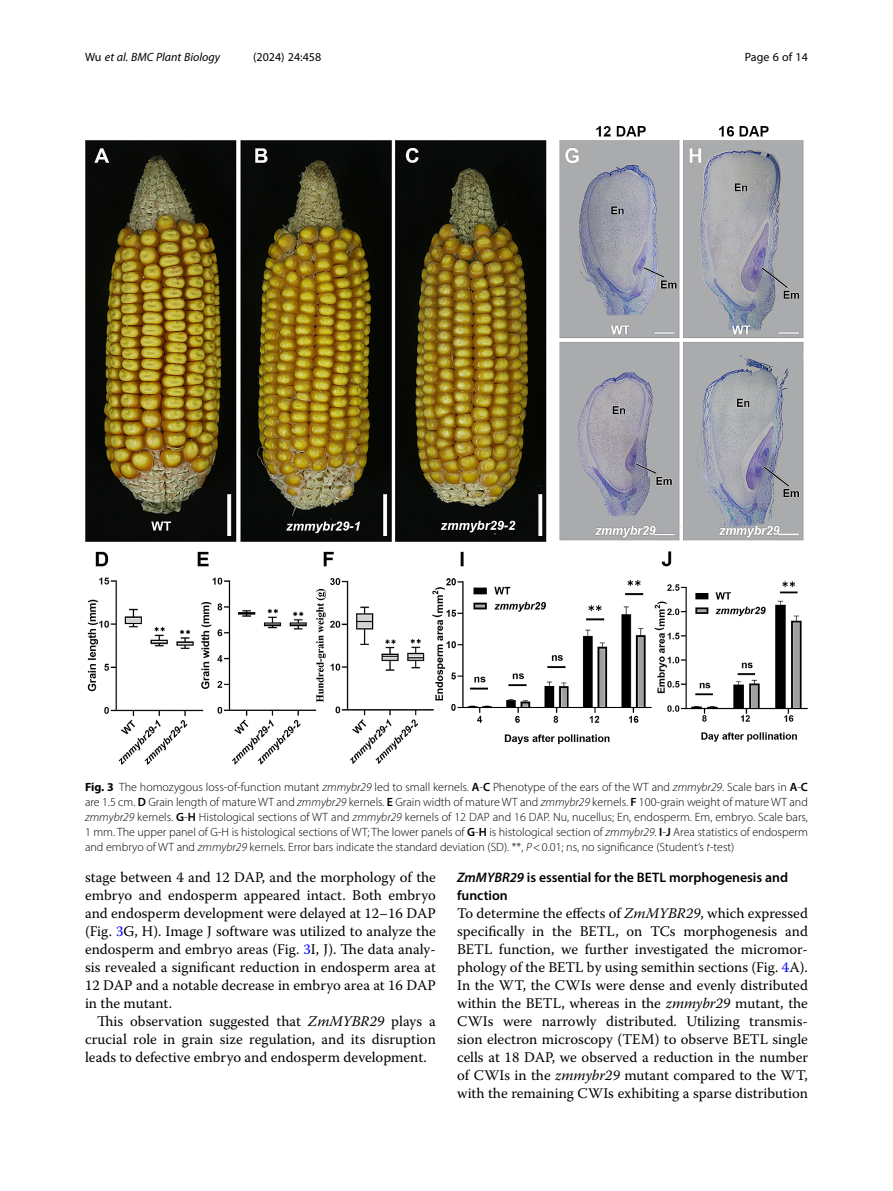
<style>
.page{position:relative;width:893px;height:1191px;background:#fff}
.page>*{position:absolute;margin:0;border:0;box-sizing:border-box;transform-origin:0 0}
.Body_Text{font:14.7px/18px "Warnock Pro";color:#000;text-align:justify}
.Body_Text_Indent{font:14.7px/18px "Warnock Pro";color:#000;text-align:justify}
.Head_2{font:600 13.8px/18px "Myriad Pro";color:#000}
.Figure_Caption{font:300 12px/15px "Myriad Pro";color:#000;text-align:justify}
.t1{font:italic 12px "Myriad Pro";color:#000}
.t2{font:12px "Myriad Pro";color:#000}
.s1{font-style:normal}
.s2{font-weight:700}
.s3{font-style:italic}
.s4{font-weight:600}
.s5{color:#00f}
</style>
<div class="page">
<img style="left:85px;top:126px;width:723px;height:638px">
<p class="t1" style="left:85px;top:50px;width:137px"><span class="s1">Wu</span> et al. BMC Plant Biology</p>
<p class="t2" style="left:253px;top:50px;width:70px">(2024) 24:458</p>
<p class="t2" style="left:745px;top:50px;width:65px">Page 6 of 14</p>
<p class="Figure_Caption" style="left:85px;top:779px;width:724px"><span class="s2">Fig. 3</span> The homozygous loss-of-function mutant <span class="s3">zmmybr29</span> led to small kernels. <span class="s4">A</span>-<span class="s4">C</span> Phenotype of the ears of the WT and <span class="s3">zmmybr29</span>. Scale bars in <span class="s4">A</span>-<span class="s4">C </span>are 1.5 cm. <span class="s4">D</span> Grain length of mature WT and <span class="s3">zmmybr29</span> kernels. <span class="s4">E</span> Grain width of mature WT and <span class="s3">zmmybr29</span> kernels. <span class="s4">F</span> 100-grain weight of mature WT and <span class="s3">zmmybr29</span> kernels. <span class="s4">G</span>-<span class="s4">H</span> Histological sections of WT and <span class="s3">zmmybr29</span> kernels of 12 DAP and 16 DAP. Nu, nucellus; En, endosperm. Em, embryo. Scale bars, 1 mm. The upper panel of G-H is histological sections of WT; The lower panels of <span class="s4">G</span>-<span class="s4">H</span> is histological section of <span class="s3">zmmybr29</span>. <span class="s4">I</span>-<span class="s4">J</span> Area statistics of endosperm and embryo of WT and <span class="s3">zmmybr29</span> kernels. Error bars indicate the standard deviation (SD). **, <span class="s3">P</span>&lt;0.01; ns, no significance (Student’s <span class="s3">t</span>-test)</p>
<p class="Body_Text_Indent" style="left:85px;top:868px;width:352px">stage between 4 and 12 DAP, and the morphology of the embryo and endosperm appeared intact. Both embryo and endosperm development were delayed at 12–16 DAP (Fig. <span class="s5">3</span>G, H). Image J software was utilized to analyze the endosperm and embryo areas (Fig. <span class="s5">3</span>I, J). The data analy&shy;sis revealed a significant reduction in endosperm area at 12 DAP and a notable decrease in embryo area at 16 DAP in the mutant.</p>
<p class="Body_Text_Indent" style="left:85px;top:1012px;width:352px;text-indent:12px">This observation suggested that <span class="s3">ZmMYBR29</span> plays a crucial role in grain size regulation, and its disruption leads to defective embryo and endosperm development.</p>
<p class="Head_2" style="left:457px;top:868px;width:332px"><span class="s3">ZmMYBR29</span> is essential for the BETL morphogenesis and function</p>
<p class="Body_Text" style="left:457px;top:904px;width:352px">To determine the effects of <span class="s3">ZmMYBR29</span>, which expressed specifically in the BETL, on TCs morphogenesis and BETL function, we further investigated the micromor&shy;phology of the BETL by using semithin sections (Fig. <span class="s5">4</span>A).<br>In the WT, the CWIs were dense and evenly distributed within the BETL, whereas in the <span class="s3">zmmybr29</span> mutant, the CWIs were narrowly distributed. Utilizing transmis&shy;sion electron microscopy (TEM) to observe BETL single cells at 18 DAP, we observed a reduction in the number of CWIs in the <span class="s3">zmmybr29</span> mutant compared to the WT, with the remaining CWIs exhibiting a sparse distribution</p>
</div>
